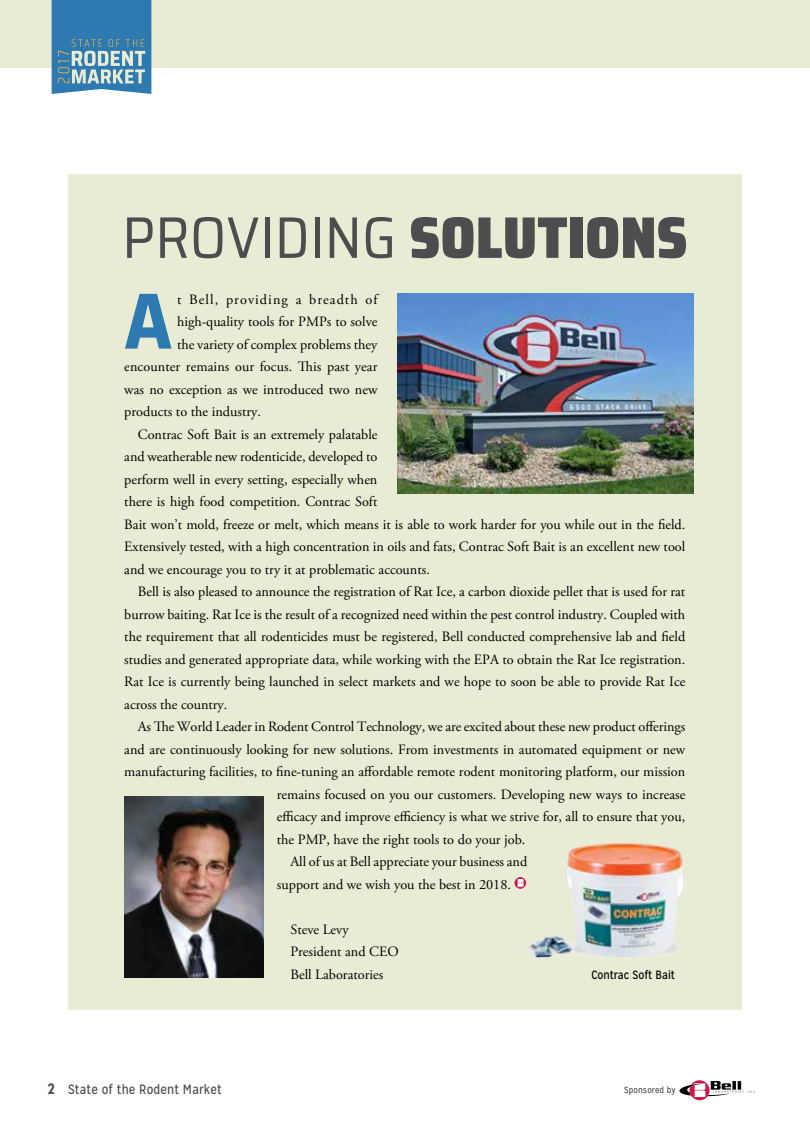
<style>
.page{position:relative;width:810px;height:1134px;background:#fff}
.page>*{position:absolute;margin:0;border:0;box-sizing:border-box;transform-origin:0 0}
.t1{font:700 semi-condensed 79.65px "Saira";color:#2f79b1}
.t2{font:semi-condensed 58.8px "Saira";color:#4d4d4f}
.t3{font:14.25px/22.5px "Adobe Garamond Pro";color:#000}
.t4{font:14.25px "Adobe Garamond Pro";letter-spacing:.075em;color:#000}
.t5{font:13.5px "Mission Gothic";letter-spacing:.01em;color:#4d4d4f}
.t6{font:12px "Mission Gothic";color:#000}
.t7{font:9px "Mission Gothic";letter-spacing:.01em;color:#4d4d4f}
.s1{font-weight:900}
.s2{font-weight:700;font-size:15px}
</style>
<div class="page">
<div style="left:68px;top:175px;width:674px;height:835px;background:#e9ecd4"></div>
<img style="left:526px;top:843px;width:159px;height:115px">
<svg style="left:515px;top:877px;width:11px;height:12px"></svg>
<div style="left:0;top:0;width:810px;height:68px;background:#e9ecd4"></div>
<img style="left:398px;top:294px;width:295px;height:200px">
<img style="left:124px;top:796px;width:139px;height:181px">
<svg style="left:679px;top:1080px;width:77px;height:20px"></svg>
<svg style="left:52px;top:0;width:99px;height:94px;background:#508cb5"></svg>
<h2 class="t2" style="left:122px;top:193px;width:567px">PROVIDING <span class="s1">SOLUTIONS</span></h2>
<h1 class="t1" style="left:124px;top:260px;width:49px">A</h1>
<p class="t4" style="left:177px;top:291px;width:202px">t Bell, providing a breadth of</p>
<p class="t3" style="left:177px;top:311px;width:202px">high-quality tools for PMPs to solve</p>
<p class="t3" style="left:177px;top:333px;width:202px">the variety of complex problems they</p>
<p class="t3" style="left:124px;top:356px;width:255px">encounter remains our focus. This past year</p>
<p class="t3" style="left:124px;top:378px;width:255px">was no exception as we introduced two new</p>
<p class="t3" style="left:124px;top:401px;width:138px">products to the industry.</p>
<p class="t3" style="left:138px;top:423px;width:241px">Contrac Soft Bait is an extremely palatable</p>
<p class="t3" style="left:124px;top:446px;width:255px">and weatherable new rodenticide, developed to</p>
<p class="t3" style="left:124px;top:468px;width:255px">perform well in every setting, especially when</p>
<p class="t3" style="left:124px;top:491px;width:255px">there is high food competition. Contrac Soft</p>
<p class="t3" style="left:124px;top:513px;width:563px">Bait won’t mold, freeze or melt, which means it is able to work harder for you while out in the field.</p>
<p class="t3" style="left:124px;top:536px;width:563px">Extensively tested, with a high concentration in oils and fats, Contrac Soft Bait is an excellent new tool</p>
<p class="t3" style="left:124px;top:558px;width:307px">and we encourage you to try it at problematic accounts.</p>
<p class="t3" style="left:138px;top:581px;width:549px">Bell is also pleased to announce the registration of Rat Ice, a carbon dioxide pellet that is used for rat</p>
<p class="t3" style="left:124px;top:603px;width:563px">burrow baiting. Rat Ice is the result of a recognized need within the pest control industry. Coupled with</p>
<p class="t3" style="left:124px;top:626px;width:563px">the requirement that all rodenticides must be registered, Bell conducted comprehensive lab and field</p>
<p class="t3" style="left:124px;top:648px;width:563px">studies and generated appropriate data, while working with the EPA to obtain the Rat Ice registration.</p>
<p class="t3" style="left:124px;top:671px;width:563px">Rat Ice is currently being launched in select markets and we hope to soon be able to provide Rat Ice</p>
<p class="t3" style="left:124px;top:693px;width:105px">across the country.</p>
<p class="t3" style="left:138px;top:716px;width:549px">As The World Leader in Rodent Control Technology, we are excited about these new product offerings</p>
<p class="t3" style="left:124px;top:738px;width:563px">and are continuously looking for new solutions. From investments in automated equipment or new</p>
<p class="t3" style="left:124px;top:761px;width:563px">manufacturing facilities, to fine-tuning an affordable remote rodent monitoring platform, our mission</p>
<p class="t3" style="left:277px;top:783px;width:410px">remains focused on you our customers. Developing new ways to increase</p>
<p class="t3" style="left:277px;top:806px;width:410px">efficacy and improve efficiency is what we strive for, all to ensure that you,</p>
<p class="t3" style="left:277px;top:828px;width:250px">the PMP, have the right tools to do your job.</p>
<p class="t3" style="left:290px;top:851px;width:238px">All of us at Bell appreciate your business and</p>
<p class="t3" style="left:277px;top:873px;width:236px">support and we wish you the best in 2018.</p>
<p class="t3" style="left:290px;top:918px;width:110px">Steve Levy<br>President and CEO<br>Bell Laboratories</p>
<p class="t6" style="left:591px;top:968px;width:85px">Contrac Soft Bait</p>
<p class="t5" style="left:47px;top:1081px;width:176px"><span class="s2">2</span> State of the Rodent Market</p>
<p class="t7" style="left:624px;top:1084px;width:53px">Sponsored by</p>
</div>
